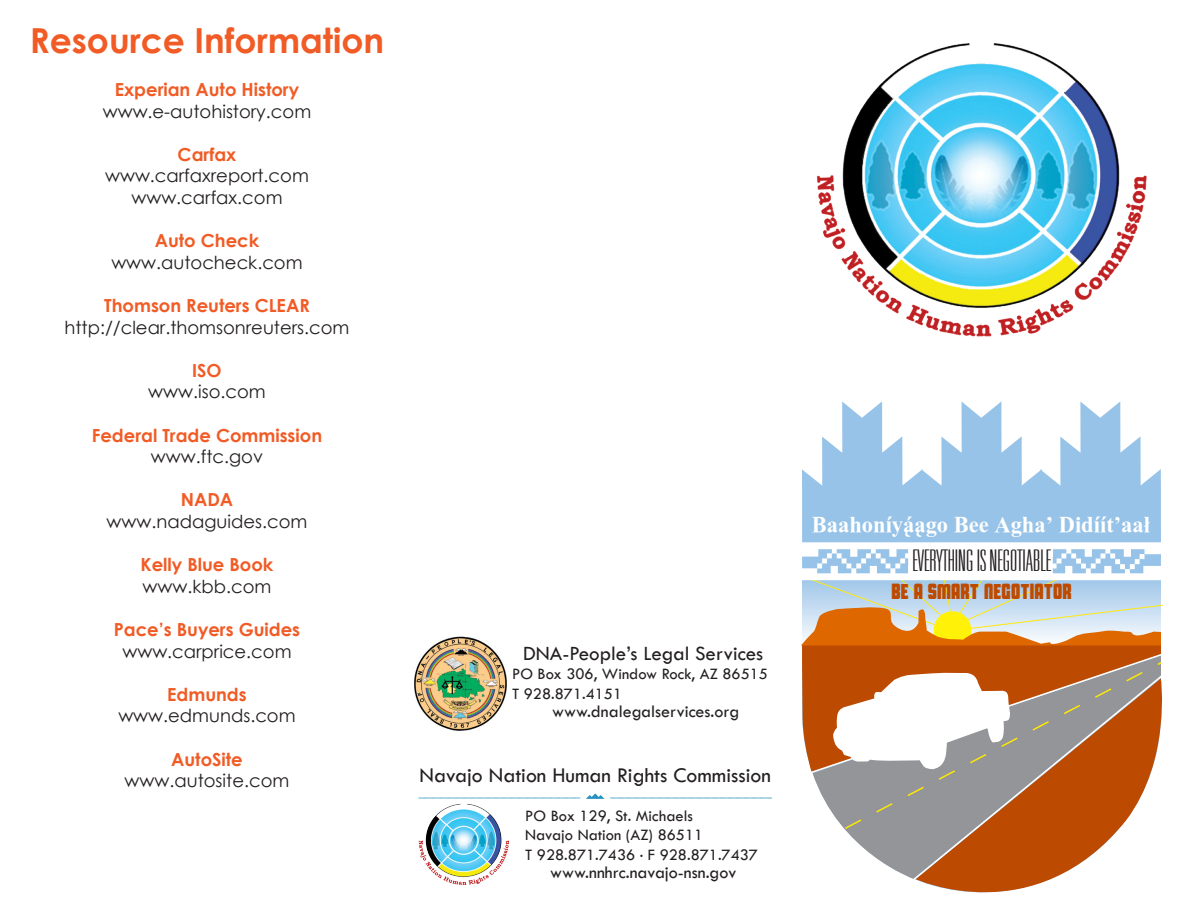
<style>
.page{position:relative;width:1188px;height:918px;background:#fff}
.page>*{position:absolute;margin:0;border:0;box-sizing:border-box;transform-origin:0 0}
.t1{font:700 34.5px "Century Gothic";color:#f15b25}
.t2{font:30px "Universal Accreditation";color:#231f20}
.t3{font:24px "Capital Daren";color:#bc4a00}
.t4{font:700 22.5px "Times New Roman Navajo";color:#fff}
.t5{font:21.75px "Tw Cen";color:#231f20}
.t6{font:21px "Tw Cen";color:#231f20}
.t7{font:18px "Century Gothic";color:#231f20}
.t8{font:700 18px "Century Gothic";color:#f15b25}
.t9{font:18px "Tw Cen";color:#231f20}
.t10{font:16.5px "Tw Cen";color:#231f20}
</style>
<div class="page">
<svg style="left:802px;top:401px;width:359px;height:141px;fill:#97c3e8"></svg>
<img style="left:817px;top:43px;width:330px;height:294px">
<svg style="left:925px;top:883px;width:116px;height:10px"></svg>
<svg style="left:813px;top:775px;width:97px;height:103px"></svg>
<div style="left:843px;top:775px;width:67px;height:55px;background:#939598"></div>
<svg style="left:807px;top:646px;width:103px;height:129px;background:#b85413"></svg>
<svg style="left:910px;top:646px;width:253px;height:237px;background:#b87a52"></svg>
<svg style="left:833px;top:671px;width:178px;height:98px"></svg>
<div style="left:1161px;top:619px;width:27px;height:62px;background:#fff"></div>
<img style="left:418px;top:798px;width:91px;height:87px">
<svg style="left:419px;top:793px;width:353px;height:6px"></svg>
<img style="left:414px;top:637px;width:93px;height:93px">
<svg style="left:801px;top:542px;width:363px;height:104px"></svg>
<p class="t1" style="left:30px;top:14px;width:356px">Resource Information</p>
<p class="t8" style="left:115px;top:76px;width:186px">Experian Auto History</p>
<p class="t7" style="left:103px;top:99px;width:210px">www.e-autohistory.com</p>
<p class="t8" style="left:178px;top:141px;width:60px">Carfax</p>
<p class="t7" style="left:105px;top:163px;width:205px">www.carfaxreport.com</p>
<p class="t7" style="left:131px;top:185px;width:153px">www.carfax.com</p>
<p class="t8" style="left:155px;top:227px;width:106px">Auto Check</p>
<p class="t7" style="left:111px;top:250px;width:193px">www.autocheck.com</p>
<p class="t8" style="left:104px;top:292px;width:207px">Thomson Reuters CLEAR</p>
<p class="t7" style="left:65px;top:315px;width:286px">http://clear.thomsonreuters.com</p>
<p class="t8" style="left:192px;top:357px;width:31px">ISO</p>
<p class="t7" style="left:148px;top:379px;width:119px">www.iso.com</p>
<p class="t8" style="left:92px;top:421px;width:232px">Federal Trade Commission</p>
<p class="t7" style="left:151px;top:444px;width:114px">www.ftc.gov</p>
<p class="t8" style="left:181px;top:486px;width:54px">NADA</p>
<p class="t7" style="left:107px;top:509px;width:202px">www.nadaguides.com</p>
<p class="t8" style="left:141px;top:551px;width:134px">Kelly Blue Book</p>
<p class="t7" style="left:143px;top:574px;width:130px">www.kbb.com</p>
<p class="t8" style="left:114px;top:616px;width:188px">Pace’s Buyers Guides</p>
<p class="t7" style="left:122px;top:639px;width:171px">www.carprice.com</p>
<p class="t8" style="left:167px;top:681px;width:81px">Edmunds</p>
<p class="t7" style="left:118px;top:703px;width:179px">www.edmunds.com</p>
<p class="t8" style="left:171px;top:745px;width:73px">AutoSite</p>
<p class="t7" style="left:125px;top:768px;width:166px">www.autosite.com</p>
<p class="t6" style="left:523px;top:640px;width:242px">DNA-People’s Legal Services</p>
<p class="t10" style="left:512px;top:664px;width:257px">PO Box 306, Window Rock, AZ 86515</p>
<p class="t10" style="left:512px;top:684px;width:112px">T 928.871.4151</p>
<p class="t9" style="left:552px;top:701px;width:189px">www.dnalegalservices.org</p>
<p class="t5" style="left:420px;top:762px;width:353px">Navajo Nation Human Rights Commission</p>
<p class="t10" style="left:525px;top:805px;width:169px">PO Box 129, St. Michaels</p>
<p class="t10" style="left:525px;top:825px;width:180px">Navajo Nation (AZ) 86511</p>
<p class="t10" style="left:525px;top:844px;width:234px">T 928.871.7436 . F 928.871.7437</p>
<p class="t9" style="left:550px;top:861px;width:188px">www.nnhrc.navajo-nsn.gov</p>
<p class="t4" style="left:812px;top:509px;width:340px">Baahon7y32go Bee Agha’ Did77t’aa[</p>
<p class="t2" style="left:912px;top:547px;width:141px">EVERYTHING IS NEGOTIABLE</p>
<p class="t3" style="left:891px;top:579px;width:182px">BE A SMART NEGOTIATOR</p>
</div>
